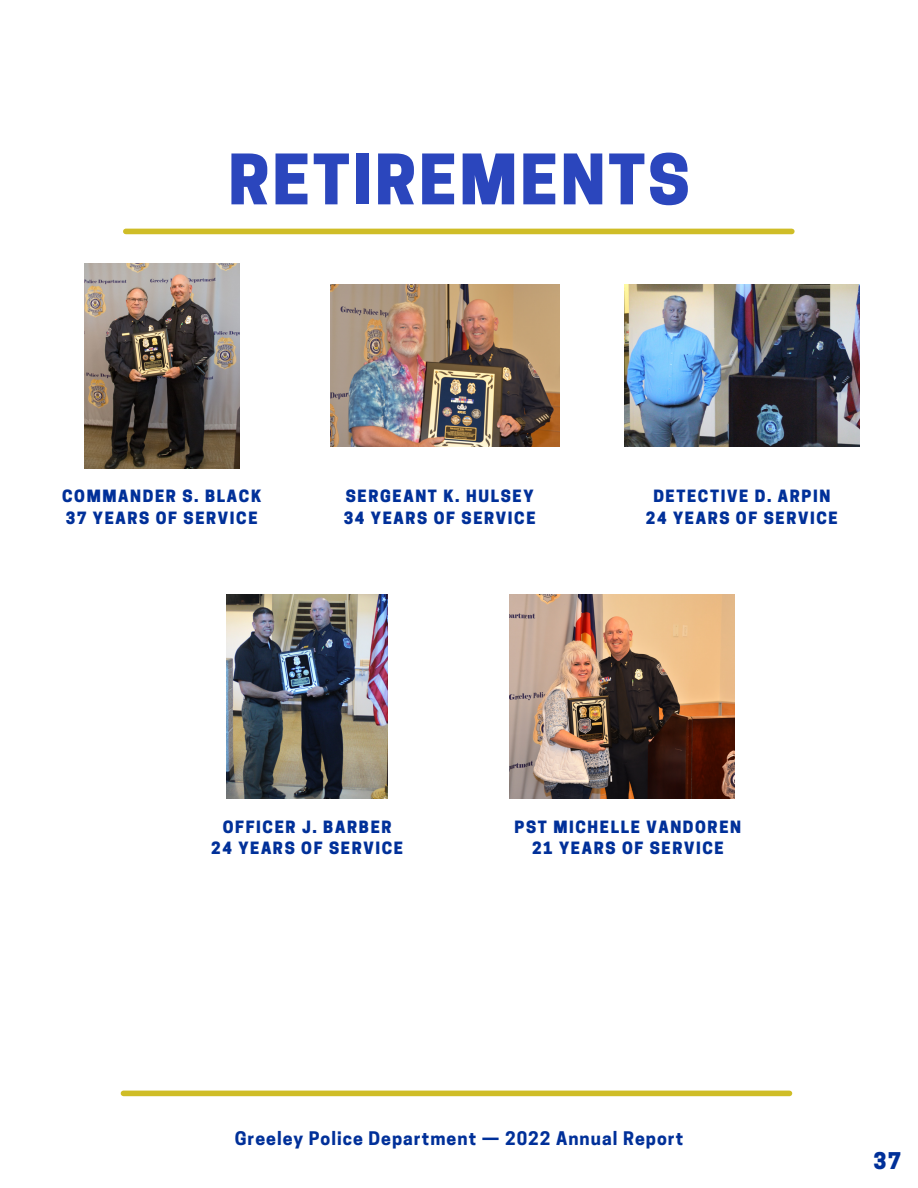
<style>
.page{position:relative;width:918px;height:1188px;background:#fff}
.page>*{position:absolute;margin:0;border:0;box-sizing:border-box;transform-origin:0 0}
.t1{font:800 65.25px "Cooper Hewitt";letter-spacing:.04em;color:#2b46bd}
.t2{font:800 21.6px "Cooper Hewitt";color:#003099}
.t3{font:700 17.55px "Cooper Hewitt";letter-spacing:.06em;color:#003099}
.t4{font:800 15.9px "Cooper Hewitt";letter-spacing:.1em;color:#003099}
</style>
<div class="page">
<div style="left:126px;top:229px;width:666px;height:5px;background:#cfbd27"></div>
<div style="left:123px;top:1091px;width:666px;height:5px;background:#cfbd27"></div>
<img style="left:331px;top:285px;width:228px;height:162px">
<img style="left:227px;top:594px;width:160px;height:205px">
<img style="left:624px;top:285px;width:236px;height:162px">
<img style="left:509px;top:594px;width:225px;height:204px">
<img style="left:84px;top:264px;width:156px;height:204px">
<p class="t1" style="left:228px;top:155px;width:463px">RETIREMENTS</p>
<p class="t4" style="left:62px;top:491px;width:201px">COMMANDER S. BLACK</p>
<p class="t4" style="left:66px;top:512px;width:193px">37 YEARS OF SERVICE</p>
<p class="t4" style="left:346px;top:491px;width:189px">SERGEANT K. HULSEY</p>
<p class="t4" style="left:344px;top:512px;width:193px">34 YEARS OF SERVICE</p>
<p class="t4" style="left:653px;top:491px;width:179px">DETECTIVE D. ARPIN</p>
<p class="t4" style="left:646px;top:512px;width:193px">24 YEARS OF SERVICE</p>
<p class="t4" style="left:223px;top:821px;width:170px">OFFICER J. BARBER</p>
<p class="t4" style="left:211px;top:842px;width:193px">24 YEARS OF SERVICE</p>
<p class="t4" style="left:515px;top:821px;width:228px">PST MICHELLE VANDOREN</p>
<p class="t4" style="left:532px;top:842px;width:193px">21 YEARS OF SERVICE</p>
<p class="t3" style="left:235px;top:1132px;width:450px">Greeley Police Department — 2022 Annual Report</p>
<p class="t2" style="left:874px;top:1153px;width:29px">37</p>
</div>
